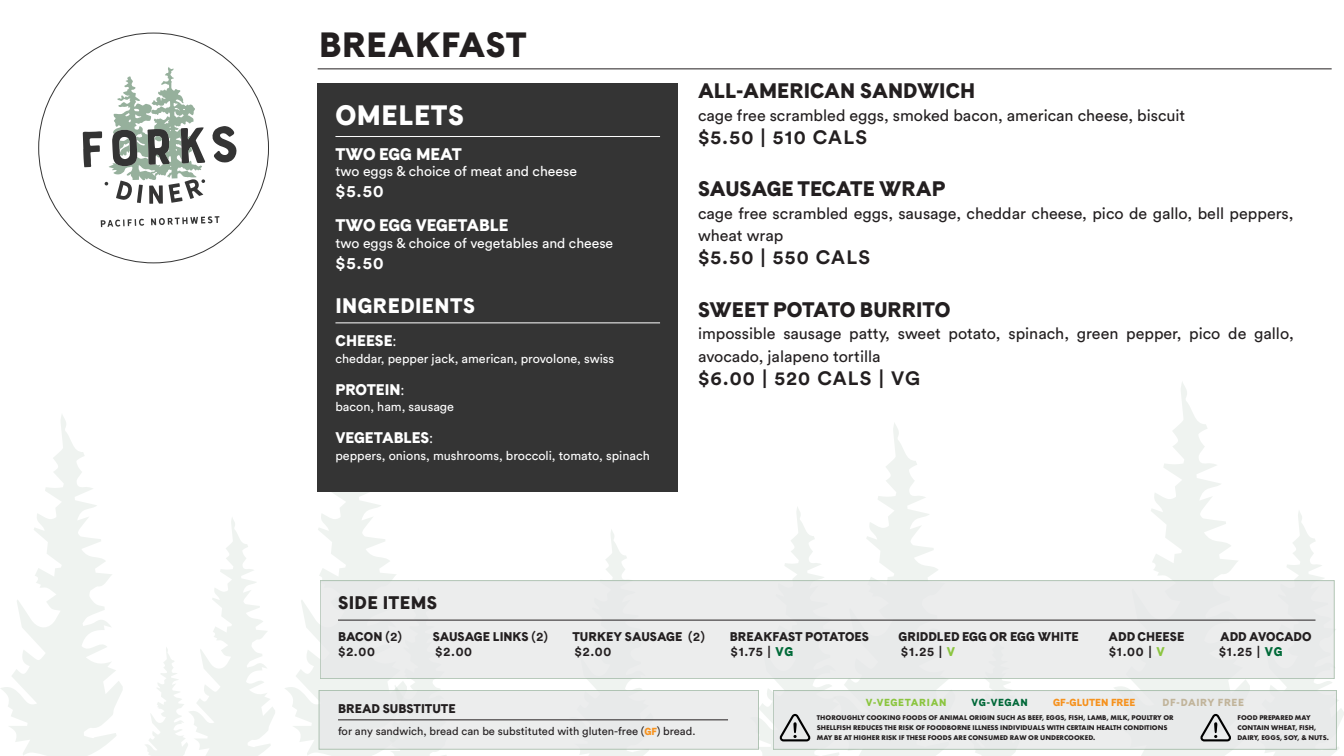
<style>
.page{position:relative;width:1344px;height:756px;background:#fff}
.page>*{position:absolute;margin:0;border:0;box-sizing:border-box;transform-origin:0 0}
.t1{font:900 35px "Cadiz Trial";letter-spacing:.02em;color:#231f20}
.t2{font:900 28px "Cadiz Trial";letter-spacing:.02em;color:#fff}
.t3{font:900 21px "Cadiz Trial";color:#231f20}
.t4{font:900 21px "Cadiz Trial";letter-spacing:.02em;color:#fff}
.t5{font:700 19.25px "Circular Std";letter-spacing:.065em;color:#231f20}
.t6{font:900 18.2px "Cadiz Trial";letter-spacing:.02em;color:#231f20}
.t7{font:900 16.8px "Cadiz Trial";color:#fff}
.t8{font:700 16.8px "Circular Std";color:#fff}
.t9{font:16.1px/22.4px "Circular Std";color:#231f20}
.t10{font:900 15.4px "Cadiz Trial";color:#fff}
.t11{font:14px "Circular Std";color:#fff}
.t12{font:900 12.6px "Cadiz Trial";color:#231f20}
.t13{font:12.6px "Circular Std";color:#fff}
.t14{font:700 12.6px "Circular Std";letter-spacing:.06em;color:#231f20}
.t15{font:11.2px "Circular Std";color:#231f20}
.t16{font:900 10.22px "Cadiz Trial";color:#f6921e}
.t17{font:900 10.22px "Cadiz Trial";letter-spacing:.065em;color:#8bc53f}
.t18{font:900 10.22px "Cadiz Trial";letter-spacing:.065em;color:#c1b49a}
.t19{font:900 10.22px "Cadiz Trial";letter-spacing:.065em;color:#006838}
.t20{font:700 7.14px/9.8px "Futura PT";color:#231f20}
.s1{font-family:"Myriad Pro";font-weight:400}
.s2{font-family:"Circular Std";font-weight:700}
.s3{font-family:"Cadiz Trial";font-weight:900;color:#006a38}
.s4{font-family:"Cadiz Trial";font-weight:900;color:#8bc53f}
.s5{font-family:"Cadiz Trial";font-weight:900;font-size:10.22px;color:#f6921e}
</style>
<div class="page">
<svg style="left:1114px;top:382px;width:136px;height:374px"></svg>
<svg style="left:975px;top:679px;width:41px;height:77px"></svg>
<svg style="left:146px;top:518px;width:129px;height:238px"></svg>
<svg style="left:1px;top:415px;width:122px;height:341px"></svg>
<svg style="left:1265px;top:511px;width:79px;height:245px"></svg>
<svg style="left:285px;top:413px;width:111px;height:343px"></svg>
<svg style="left:386px;top:679px;width:64px;height:77px"></svg>
<svg style="left:844px;top:423px;width:104px;height:333px"></svg>
<svg style="left:569px;top:530px;width:84px;height:226px"></svg>
<hr style="left:318px;top:69px;width:1014px;height:1px;background:#231f20">
<div style="left:319px;top:690px;width:440px;height:59px;background:#e6e7e8;border:1px solid #97b19c"></div>
<hr style="left:338px;top:720px;width:390px;height:1px;background:#231f20">
<svg style="left:212px;top:126px;width:25px;height:37px"></svg>
<svg style="left:151px;top:216px;width:68px;height:10px"></svg>
<svg style="left:101px;top:218px;width:43px;height:9px"></svg>
<svg style="left:83px;top:67px;width:122px;height:137px"></svg>
<div style="left:318px;top:83px;width:360px;height:409px;background:#343434"></div>
<hr style="left:335px;top:136px;width:325px;height:1px;background:#fff">
<hr style="left:335px;top:323px;width:325px;height:1px;background:#fff">
<div style="left:773px;top:690px;width:564px;height:60px;background:#e6e7e8;border:1px solid #97b19c"></div>
<svg style="left:750px;top:507px;width:94px;height:249px"></svg>
<svg style="left:1200px;top:714px;width:31px;height:28px"></svg>
<div style="left:320px;top:580px;width:1014px;height:99px;background:#e6e7e8;border:1px solid #97b19c"></div>
<hr style="left:338px;top:620px;width:977px;height:1px;background:#231f20">
<h1 class="t1" style="left:319px;top:30px;width:209px">BREAKFAST</h1>
<h2 class="t2" style="left:335px;top:104px;width:130px">OMELETS</h2>
<h3 class="t7" style="left:335px;top:147px;width:128px">TWO EGG MEAT</h3>
<h3 class="t11" style="left:335px;top:163px;width:243px">two eggs &amp; choice of meat and cheese</h3>
<h3 class="t8" style="left:335px;top:181px;width:50px">$5.50</h3>
<h3 class="t7" style="left:335px;top:218px;width:175px">TWO EGG VEGETABLE</h3>
<h3 class="t11" style="left:335px;top:234px;width:279px">two eggs &amp; choice of vegetables and cheese</h3>
<h3 class="t8" style="left:335px;top:252px;width:50px">$5.50</h3>
<h3 class="t4" style="left:335px;top:297px;width:141px">INGREDIENTS</h3>
<h3 class="t10" style="left:335px;top:334px;width:62px">CHEESE<span class="s1">:</span></h3>
<h3 class="t13" style="left:335px;top:351px;width:280px">cheddar, pepper jack, american, provolone, swiss</h3>
<h3 class="t10" style="left:335px;top:383px;width:70px">PROTEIN<span class="s1">:</span></h3>
<h3 class="t13" style="left:335px;top:399px;width:120px">bacon, ham, sausage</h3>
<h3 class="t10" style="left:335px;top:432px;width:99px">VEGETABLES<span class="s1">:</span></h3>
<h3 class="t13" style="left:335px;top:448px;width:316px">peppers, onions, mushrooms, broccoli, tomato, spinach</h3>
<h3 class="t3" style="left:698px;top:82px;width:279px">ALL-AMERICAN SANDWICH</h3>
<h3 class="t9" style="left:698px;top:104px;width:489px">cage free scrambled eggs, smoked bacon, american cheese, biscuit</h3>
<h3 class="t5" style="left:698px;top:125px;width:171px">$5.50 | 510 CALS</h3>
<h3 class="t3" style="left:698px;top:180px;width:249px">SAUSAGE TECATE WRAP</h3>
<h3 class="t9" style="left:698px;top:202px;width:597px">cage free scrambled eggs, sausage, cheddar cheese, pico de gallo, bell peppers, wheat wrap</h3>
<h3 class="t5" style="left:698px;top:245px;width:173px">$5.50 | 550 CALS</h3>
<h3 class="t3" style="left:698px;top:301px;width:254px">SWEET POTATO BURRITO</h3>
<h3 class="t9" style="left:698px;top:322px;width:597px">impossible sausage patty, sweet potato, spinach, green pepper, pico de gallo, avocado, jalapeno tortilla</h3>
<h3 class="t5" style="left:698px;top:365px;width:224px">$6.00 | 520 CALS | VG</h3>
<h3 class="t6" style="left:338px;top:595px;width:101px">SIDE ITEMS</h3>
<h3 class="t12" style="left:338px;top:631px;width:66px">BACON <span class="s2">(2)</span></h3>
<h3 class="t12" style="left:433px;top:631px;width:117px">SAUSAGE LINKS <span class="s2">(2)</span></h3>
<h3 class="t12" style="left:572px;top:631px;width:134px">TURKEY SAUSAGE <span class="s2">(2)</span></h3>
<h3 class="t12" style="left:730px;top:631px;width:141px">BREAKFAST POTATOES</h3>
<h3 class="t12" style="left:899px;top:631px;width:182px">GRIDDLED EGG OR EGG WHITE</h3>
<h3 class="t12" style="left:1109px;top:631px;width:77px">ADD CHEESE</h3>
<h3 class="t12" style="left:1220px;top:631px;width:93px">ADD AVOCADO</h3>
<h3 class="t14" style="left:338px;top:644px;width:38px">$2.00</h3>
<h3 class="t14" style="left:435px;top:644px;width:38px">$2.00</h3>
<h3 class="t14" style="left:575px;top:644px;width:38px">$2.00</h3>
<h3 class="t14" style="left:731px;top:644px;width:64px">$1.75 | <span class="s3">VG</span></h3>
<h3 class="t14" style="left:901px;top:644px;width:56px">$1.25 | <span class="s4">V</span></h3>
<h3 class="t14" style="left:1109px;top:644px;width:58px">$1.00 | <span class="s4">V</span></h3>
<h3 class="t14" style="left:1219px;top:644px;width:65px">$1.25 | <span class="s3">VG</span></h3>
<h3 class="t12" style="left:338px;top:704px;width:119px">BREAD SUBSTITUTE</h3>
<h3 class="t15" style="left:338px;top:724px;width:359px">for any sandwich, bread can be substituted with gluten-free (<span class="s5">GF</span>) bread.</h3>
<h3 class="t17" style="left:866px;top:698px;width:82px">V-VEGETARIAN</h3>
<h3 class="t19" style="left:972px;top:698px;width:58px">VG-VEGAN</h3>
<h3 class="t16" style="left:1053px;top:698px;width:84px">GF-GLUTEN FREE</h3>
<h3 class="t18" style="left:1162px;top:698px;width:83px">DF-DAIRY FREE</h3>
<p class="t20" style="left:817px;top:713px;width:358px">THOROUGHLY COOKING FOODS OF ANIMAL ORIGIN SUCH AS BEEF, EGGS, FISH, LAMB, MILK, POULTRY OR<br>SHELLFISH REDUCES THE RISK OF FOODBORNE ILLNESS INDIVIDUALS WITH CERTAIN HEALTH CONDITIONS<br>MAY BE AT HIGHER RISK IF THESE FOODS ARE CONSUMED RAW OR UNDERCOOKED.</p>
<p class="t20" style="left:1238px;top:713px;width:93px">FOOD PREPARED MAY<br>CONTAIN WHEAT, FISH,<br>DAIRY, EGGS, SOY, &amp; NUTS.</p>
</div>
